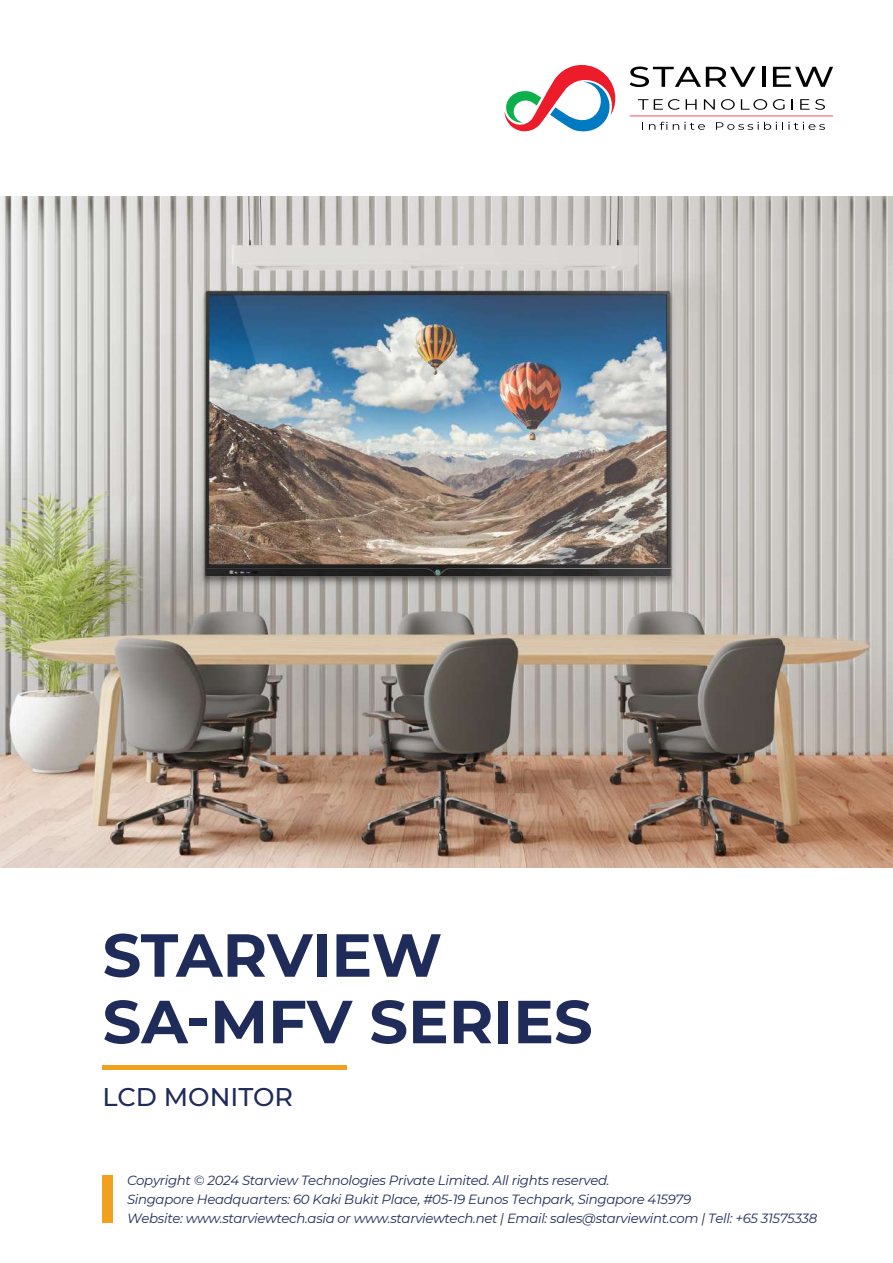
<style>
.page{position:relative;width:893px;height:1263px;background:#fff}
.page>*{position:absolute;margin:0;border:0;box-sizing:border-box;transform-origin:0 0}
.t1{font:700 60.75px/66.4px "Montserrat";color:#1f2c59}
.t2{font:500 25.5px "Montserrat";color:#1f2c59}
.t3{font:italic 13.35px/19px "Montserrat";letter-spacing:-.025em;color:#1f2c59}
</style>
<div class="page">
<hr style="left:103px;top:1066px;width:244px;height:4px;background:#f2a11e">
<div style="left:103px;top:1175px;width:10px;height:47px;background:#f2a11e"></div>
<svg style="left:638px;top:99px;width:10px;height:11px"></svg>
<svg style="left:654px;top:99px;width:26px;height:11px"></svg>
<svg style="left:686px;top:99px;width:11px;height:11px"></svg>
<svg style="left:704px;top:99px;width:11px;height:11px"></svg>
<svg style="left:721px;top:99px;width:14px;height:11px"></svg>
<svg style="left:741px;top:99px;width:26px;height:11px"></svg>
<svg style="left:773px;top:99px;width:12px;height:11px"></svg>
<svg style="left:791px;top:99px;width:2px;height:11px"></svg>
<svg style="left:800px;top:99px;width:9px;height:11px"></svg>
<svg style="left:815px;top:99px;width:10px;height:11px"></svg>
<svg style="left:630px;top:67px;width:126px;height:20px"></svg>
<hr style="left:762px;top:67px;width:4px;height:20px;background:#000">
<svg style="left:773px;top:67px;width:60px;height:20px"></svg>
<hr style="left:630px;top:116px;width:203px;height:1px;background:#ec1c2a">
<svg style="left:649px;top:122px;width:56px;height:8px"></svg>
<svg style="left:716px;top:122px;width:109px;height:8px"></svg>
<svg style="left:504px;top:65px;width:112px;height:67px"></svg>
<img style="left:0;top:196px;width:893px;height:671px">
<h1 class="t1" style="left:103px;top:919px;width:492px">STARVIEW<br>SA-MFV SERIES</h1>
<h2 class="t2" style="left:103px;top:1079px;width:192px">LCD MONITOR</h2>
<p class="t3" style="left:127px;top:1170px;width:692px">Copyright © 2024 Starview Technologies Private Limited. All rights reserved.<br>Singapore Headquarters: 60 Kaki Bukit Place, #05-19 Eunos Techpark, Singapore 415979<br>Website: www.starviewtech.asia or www.starviewtech.net | Email: sales@starviewint.com | Tell: +65 31575338</p>
</div>
